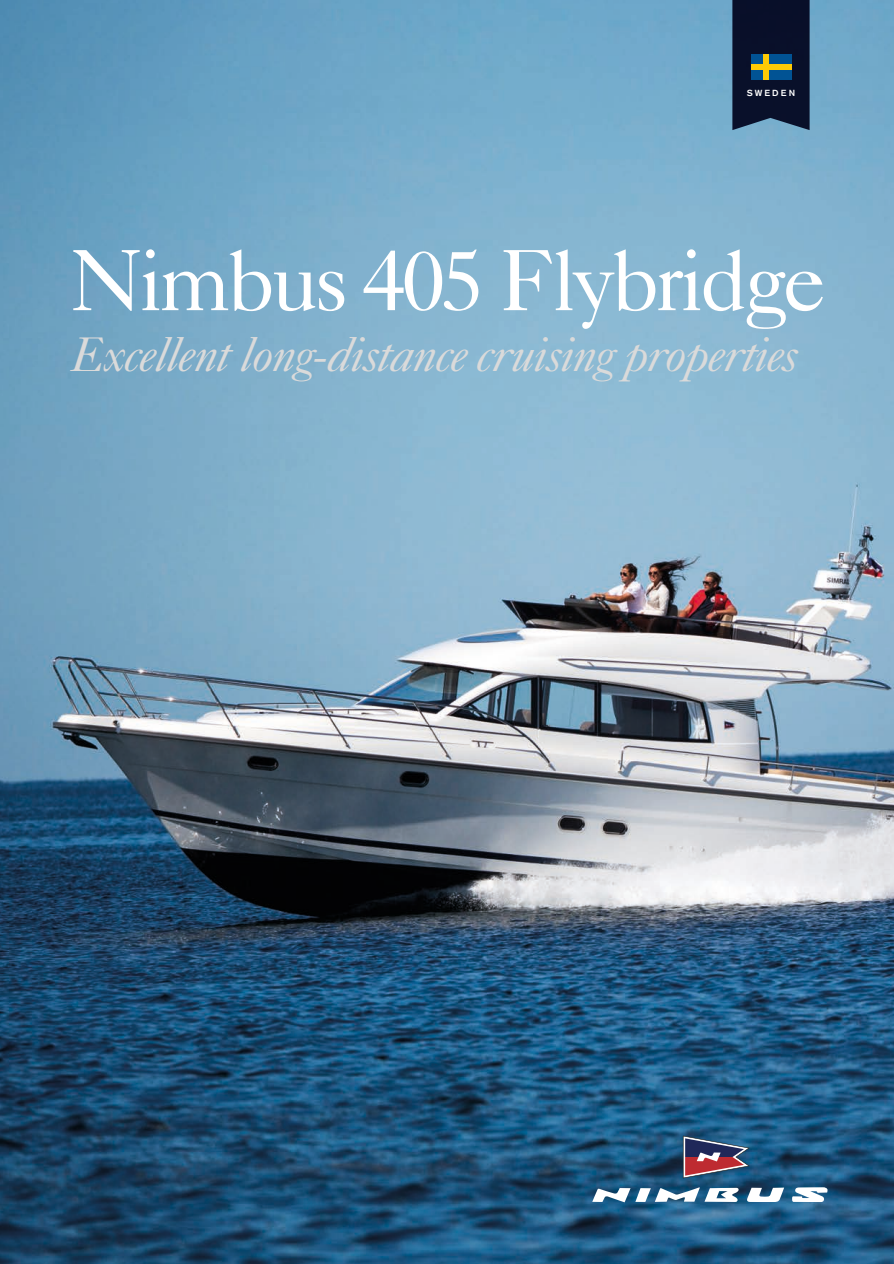
<style>
.page{position:relative;width:894px;height:1264px;background:#fff}
.page>*{position:absolute;margin:0;border:0;box-sizing:border-box;transform-origin:0 0}
.Rubrik_1__dark{font:87px "Caslon 540 LT Std";letter-spacing:-.05em;color:#fff}
.t1{font:italic 48.6px "Caslon 540 LT Std";letter-spacing:-.025em;color:#dadada}
.Brödtext{font:500 8.7px "Akzidenz Grotesk BE";letter-spacing:.24em;color:#fff;scale:1.04 1}
</style>
<div class="page">
<img style="left:0;top:0;width:894px;height:1264px">
<svg style="left:592px;top:1187px;width:146px;height:15px"></svg>
<svg style="left:746px;top:1187px;width:38px;height:15px"></svg>
<svg style="left:792px;top:1187px;width:35px;height:15px"></svg>
<svg style="left:683px;top:1135px;width:66px;height:43px"></svg>
<svg style="left:732px;top:0;width:77px;height:130px"></svg>
<div style="left:751px;top:54px;width:40px;height:26px;background:#015394"></div>
<div style="left:763px;top:54px;width:5px;height:26px;background:#fecb05"></div>
<div style="left:751px;top:64px;width:40px;height:6px;background:#fecb05"></div>
<p class="Brödtext" style="left:746px;top:87px;width:48px">SWEDEN</p>
<p class="Rubrik_1__dark" style="left:71px;top:228px;width:757px">Nimbus 405 Flybridge</p>
<p class="t1" style="left:71px;top:325px;width:730px">Excellent long-distance cruising properties</p>
</div>
